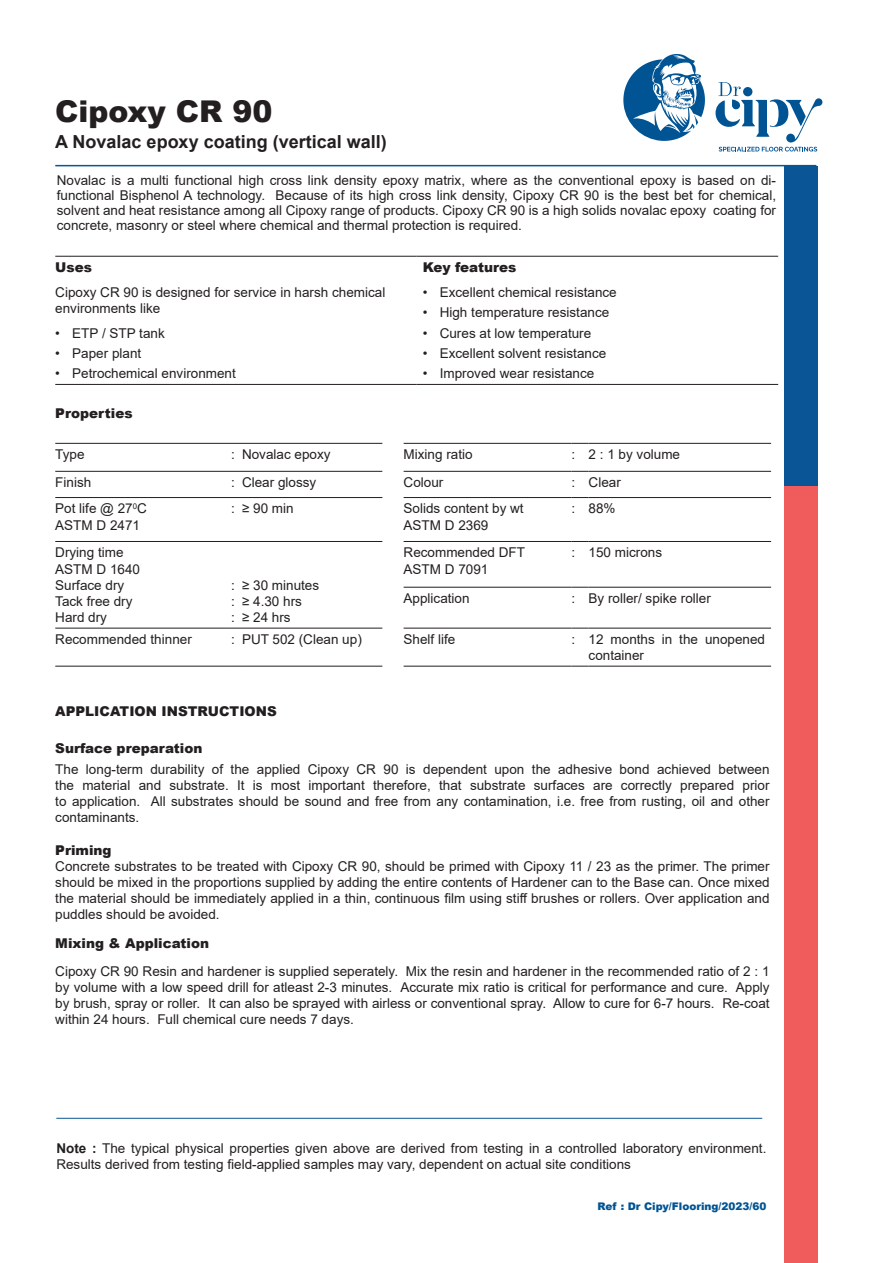
<style>
.page{position:relative;width:893px;height:1263px;background:#fff}
.page>*{position:absolute;margin:0;border:0;box-sizing:border-box;transform-origin:0 0}
.Main_Product_Name{font:900 30px "Arial";color:#231f20}
.Product_Genric_Name{font:700 18px "Arial";color:#231f20}
.Normal_Para{font:13.5px/16.2px "Arial";color:#231f20;text-align:justify}
.Body_Text{font:13.5px/15px "Arial";color:#231f20;text-align:justify}
.Note_Bottum{font:13.5px/16.2px "Arial";color:#231f20}
.Heading{font:13.5px/16.2px "Arial";color:#231f20}
.Heding_2{font:900 13.5px "Arial";color:#231f20}
.Heading-2{font:900 13.5px "Arial";color:#231f20}
.Normal_Para-2{font:900 13.5px "Arial";color:#231f20}
.t1{font:900 10.5px "Arial";color:#015494}
.s1{font-weight:700}
</style>
<div class="page">
<svg style="left:715px;top:82px;width:107px;height:69px"></svg>
<svg style="left:623px;top:54px;width:82px;height:87px"></svg>
<div style="left:784px;top:166px;width:34px;height:401px;background:#095595"></div>
<div style="left:784px;top:487px;width:34px;height:776px;background:#f05b5b"></div>
<hr style="left:56px;top:1118px;width:706px;height:1px;background:#095595">
<hr style="left:55px;top:443px;width:170px;height:1px;background:#231f20">
<svg style="left:225px;top:443px;width:17px;height:1px"></svg>
<hr style="left:242px;top:443px;width:140px;height:1px;background:#231f20">
<hr style="left:404px;top:443px;width:168px;height:1px;background:#231f20">
<svg style="left:572px;top:443px;width:17px;height:1px"></svg>
<hr style="left:589px;top:443px;width:182px;height:1px;background:#231f20">
<hr style="left:55px;top:471px;width:170px;height:1px;background:#231f20">
<svg style="left:225px;top:471px;width:17px;height:1px"></svg>
<hr style="left:242px;top:471px;width:140px;height:1px;background:#231f20">
<hr style="left:55px;top:497px;width:170px;height:1px;background:#231f20">
<svg style="left:225px;top:497px;width:17px;height:1px"></svg>
<hr style="left:242px;top:497px;width:140px;height:1px;background:#231f20">
<hr style="left:55px;top:541px;width:170px;height:1px;background:#231f20">
<svg style="left:225px;top:541px;width:17px;height:1px"></svg>
<hr style="left:242px;top:541px;width:140px;height:1px;background:#231f20">
<hr style="left:55px;top:628px;width:170px;height:1px;background:#231f20">
<svg style="left:225px;top:628px;width:17px;height:1px"></svg>
<hr style="left:242px;top:628px;width:140px;height:1px;background:#231f20">
<hr style="left:55px;top:666px;width:170px;height:1px;background:#231f20">
<svg style="left:225px;top:666px;width:17px;height:1px"></svg>
<hr style="left:242px;top:666px;width:140px;height:1px;background:#231f20">
<hr style="left:404px;top:471px;width:168px;height:1px;background:#231f20">
<svg style="left:572px;top:471px;width:17px;height:1px"></svg>
<hr style="left:589px;top:471px;width:182px;height:1px;background:#231f20">
<hr style="left:404px;top:497px;width:168px;height:1px;background:#231f20">
<svg style="left:572px;top:497px;width:17px;height:1px"></svg>
<hr style="left:589px;top:497px;width:182px;height:1px;background:#231f20">
<hr style="left:404px;top:541px;width:168px;height:1px;background:#231f20">
<svg style="left:572px;top:541px;width:17px;height:1px"></svg>
<hr style="left:589px;top:541px;width:182px;height:1px;background:#231f20">
<hr style="left:404px;top:587px;width:168px;height:1px;background:#231f20">
<svg style="left:572px;top:587px;width:17px;height:1px"></svg>
<hr style="left:589px;top:587px;width:182px;height:1px;background:#231f20">
<hr style="left:404px;top:628px;width:168px;height:1px;background:#231f20">
<svg style="left:572px;top:628px;width:17px;height:1px"></svg>
<hr style="left:589px;top:628px;width:182px;height:1px;background:#231f20">
<hr style="left:404px;top:666px;width:168px;height:1px;background:#231f20">
<svg style="left:572px;top:666px;width:17px;height:1px"></svg>
<hr style="left:589px;top:666px;width:182px;height:1px;background:#231f20">
<hr style="left:55px;top:165px;width:761px;height:1px;background:#095595">
<hr style="left:55px;top:256px;width:362px;height:1px;background:#231f20">
<hr style="left:417px;top:256px;width:361px;height:1px;background:#231f20">
<hr style="left:55px;top:384px;width:362px;height:1px;background:#231f20">
<hr style="left:417px;top:384px;width:361px;height:1px;background:#231f20">
<p class="Main_Product_Name" style="left:55px;top:90px;width:219px">Cipoxy CR 90</p>
<p class="Product_Genric_Name" style="left:55px;top:129px;width:333px">A Novalac epoxy coating (vertical wall)</p>
<p class="Body_Text" style="left:57px;top:173px;width:721px">Novalac is a multi functional high cross link density epoxy matrix, where as the conventional epoxy is based on di&shy;functional Bisphenol A technology. Because of its high cross link density, Cipoxy CR 90 is the best bet for chemical, solvent and heat resistance among all Cipoxy range of products. Cipoxy CR 90 is a high solids novalac epoxy coating for concrete, masonry or steel where chemical and thermal protection is required.</p>
<p class="Heading-2" style="left:55px;top:257px;width:38px">Uses</p>
<p class="Heading" style="left:55px;top:284px;width:332px">Cipoxy CR 90 is designed for service in harsh chemical environments like</p>
<p class="Body_Text" style="left:55px;top:325px;width:111px">• ETP / STP tank</p>
<p class="Body_Text" style="left:55px;top:346px;width:88px">• Paper plant</p>
<p class="Body_Text" style="left:55px;top:366px;width:182px">• Petrochemical environment</p>
<p class="Heading-2" style="left:55px;top:404px;width:79px">Properties</p>
<p class="Heading-2" style="left:423px;top:257px;width:95px">Key features</p>
<p class="Body_Text" style="left:423px;top:284px;width:196px">• Excellent chemical resistance</p>
<p class="Body_Text" style="left:423px;top:305px;width:188px">• High temperature resistance</p>
<p class="Body_Text" style="left:423px;top:325px;width:170px">• Cures at low temperature</p>
<p class="Body_Text" style="left:423px;top:346px;width:185px">• Excellent solvent resistance</p>
<p class="Body_Text" style="left:423px;top:366px;width:173px">• Improved wear resistance</p>
<p class="Normal_Para" style="left:55px;top:446px;width:31px">Type</p>
<p class="Normal_Para" style="left:231px;top:446px;width:5px">:</p>
<p class="Normal_Para" style="left:242px;top:446px;width:90px">Novalac epoxy</p>
<p class="Normal_Para" style="left:404px;top:446px;width:71px">Mixing ratio</p>
<p class="Normal_Para" style="left:572px;top:446px;width:5px">:</p>
<p class="Normal_Para" style="left:589px;top:446px;width:93px">2 : 1 by volume</p>
<p class="Normal_Para" style="left:55px;top:474px;width:38px">Finish</p>
<p class="Normal_Para" style="left:231px;top:474px;width:5px">:</p>
<p class="Normal_Para" style="left:242px;top:474px;width:76px">Clear glossy</p>
<p class="Normal_Para" style="left:404px;top:474px;width:41px">Colour</p>
<p class="Normal_Para" style="left:572px;top:474px;width:5px">:</p>
<p class="Normal_Para" style="left:589px;top:474px;width:34px">Clear</p>
<p class="Normal_Para" style="left:55px;top:500px;width:93px">Pot life @ 27<sup>0</sup>C</p>
<p class="Normal_Para" style="left:55px;top:517px;width:86px">ASTM D 2471</p>
<p class="Normal_Para" style="left:231px;top:500px;width:5px">:</p>
<p class="Normal_Para" style="left:242px;top:500px;width:53px">≥ 90 min</p>
<p class="Normal_Para" style="left:404px;top:500px;width:122px">Solids content by wt</p>
<p class="Normal_Para" style="left:404px;top:517px;width:86px">ASTM D 2369</p>
<p class="Normal_Para" style="left:572px;top:500px;width:5px">:</p>
<p class="Normal_Para" style="left:589px;top:500px;width:29px">88%</p>
<p class="Normal_Para" style="left:55px;top:544px;width:70px">Drying time</p>
<p class="Normal_Para" style="left:55px;top:561px;width:86px">ASTM D 1640</p>
<p class="Normal_Para" style="left:55px;top:577px;width:71px">Surface dry</p>
<p class="Normal_Para" style="left:55px;top:593px;width:79px">Tack free dry</p>
<p class="Normal_Para" style="left:55px;top:609px;width:53px">Hard dry</p>
<p class="Normal_Para" style="left:231px;top:577px;width:5px">:</p>
<p class="Normal_Para" style="left:231px;top:593px;width:5px">:</p>
<p class="Normal_Para" style="left:231px;top:609px;width:5px">:</p>
<p class="Normal_Para" style="left:242px;top:577px;width:79px">≥ 30 minutes</p>
<p class="Normal_Para" style="left:242px;top:593px;width:61px">≥ 4.30 hrs</p>
<p class="Normal_Para" style="left:242px;top:609px;width:50px">≥ 24 hrs</p>
<p class="Normal_Para" style="left:404px;top:544px;width:123px">Recommended DFT</p>
<p class="Normal_Para" style="left:404px;top:561px;width:86px">ASTM D 7091</p>
<p class="Normal_Para" style="left:572px;top:544px;width:5px">:</p>
<p class="Normal_Para" style="left:589px;top:544px;width:75px">150 microns</p>
<p class="Normal_Para" style="left:404px;top:590px;width:68px">Application</p>
<p class="Normal_Para" style="left:572px;top:590px;width:5px">:</p>
<p class="Normal_Para" style="left:589px;top:590px;width:124px">By roller/ spike roller</p>
<p class="Normal_Para" style="left:55px;top:631px;width:138px">Recommended thinner</p>
<p class="Normal_Para" style="left:231px;top:631px;width:5px">:</p>
<p class="Normal_Para" style="left:242px;top:631px;width:121px">PUT 502 (Clean up)</p>
<p class="Normal_Para" style="left:404px;top:631px;width:53px">Shelf life</p>
<p class="Normal_Para" style="left:572px;top:631px;width:5px">:</p>
<p class="Normal_Para" style="left:589px;top:631px;width:178px">12 months in the unopened container</p>
<p class="Heding_2" style="left:55px;top:701px;width:223px">APPLICATION INSTRUCTIONS</p>
<p class="Heding_2" style="left:55px;top:738px;width:149px">Surface preparation</p>
<p class="Normal_Para" style="left:55px;top:760px;width:716px">The long-term durability of the applied Cipoxy CR 90 is dependent upon the adhesive bond achieved between the material and substrate. It is most important therefore, that substrate surfaces are correctly prepared prior to application. All substrates should be sound and free from any contamination, i.e. free from rusting, oil and other contaminants.</p>
<p class="Normal_Para-2" style="left:55px;top:840px;width:58px">Priming</p>
<p class="Body_Text" style="left:55px;top:858px;width:716px;line-height:16.2px">Concrete substrates to be treated with Cipoxy CR 90, should be primed with Cipoxy 11 / 23 as the primer. The primer should be mixed in the proportions supplied by adding the entire contents of Hardener can to the Base can. Once mixed the material should be immediately applied in a thin, continuous film using stiff brushes or rollers. Over application and puddles should be avoided.</p>
<p class="Heding_2" style="left:55px;top:933px;width:155px">Mixing &amp; Application</p>
<p class="Normal_Para" style="left:55px;top:963px;width:716px">Cipoxy CR 90 Resin and hardener is supplied seperately. Mix the resin and hardener in the recommended ratio of 2 : 1 by volume with a low speed drill for atleast 2-3 minutes. Accurate mix ratio is critical for performance and cure. Apply by brush, spray or roller. It can also be sprayed with airless or conventional spray. Allow to cure for 6-7 hours. Re-coat within 24 hours. Full chemical cure needs 7 days.</p>
<p class="Note_Bottum" style="left:56px;top:1140px;width:712px"><span class="s1">Note :</span> The typical physical properties given above are derived from testing in a controlled laboratory environment.<br>Results derived from testing field-applied samples may vary, dependent on actual site conditions</p>
<p class="t1" style="left:598px;top:1199px;width:170px">Ref : Dr Cipy/Flooring/2023/60</p>
</div>
